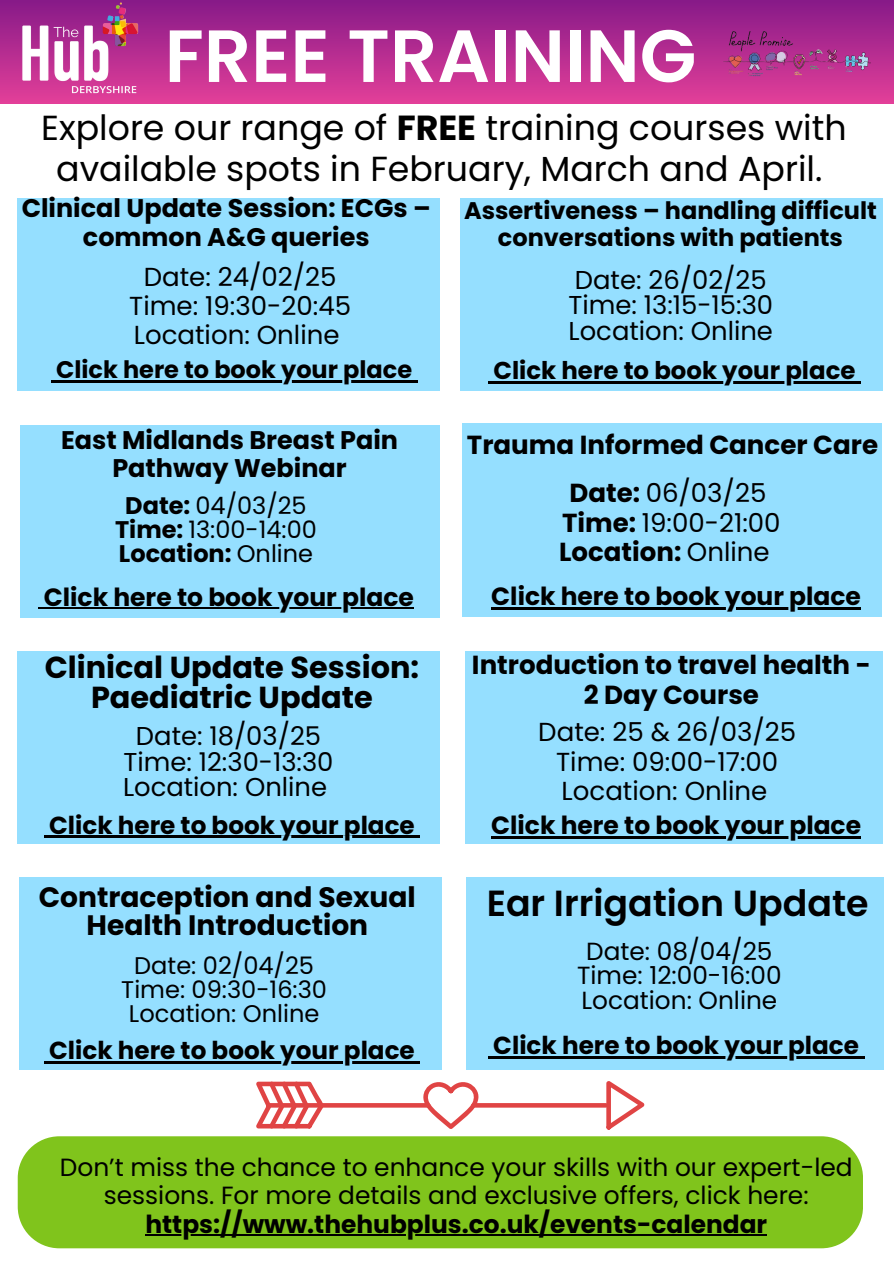
<style>
.page{position:relative;width:894px;height:1264px;background:#fff}
.page>*{position:absolute;margin:0;border:0;box-sizing:border-box;transform-origin:0 0}
.t1{font:600 73.8px "Poppins";color:#fff}
.t2{font:600 36.3px "Poppins";color:#000}
.t3{font:34.8px/40.3px "Poppins";color:#000;text-align:center}
.t4{font:700 30.3px/29.8px "Poppins";color:#000;text-align:center}
.t5{font:700 28.05px/27.6px "Poppins";color:#000;text-align:center}
.t6{font:26.1px/29.2px "Poppins";color:#000;text-align:center}
.t7{font:700 26.1px/29.7px "Poppins";color:#000;text-align:center}
.t8{font:25.8px "Poppins";color:#000}
.t9{font:700 25.5px/28.7px "Poppins";color:#000;text-align:center}
.t10{font:700 24.9px "Poppins";color:#000}
.t11{font:24.9px/28.8px "Poppins";color:#000;text-align:center}
.t12{font:24.75px "Poppins";color:#000}
.t13{font:700 24.6px "Poppins";color:#000}
.t14{font:700 24.45px "Poppins";color:#000}
.t15{font:24.15px "Poppins";color:#000}
.t16{font:700 24px/27px "Poppins";color:#000;text-align:center}
.t17{font:24px "Poppins";color:#000}
.s1{font-weight:700}
.s2{font-weight:400}
</style>
<div class="page">
<div style="left:0;top:0;width:893px;height:104px;background:linear-gradient(to bottom,#861a88,#e23f99)"></div>
<img style="left:0;top:0;width:181px;height:100px">
<img style="left:723px;top:32px;width:147px;height:46px">
<div style="left:460px;top:198px;width:422px;height:192px;background:#95dfff"></div>
<div style="left:18px;top:1136px;width:844px;height:112px;background:#80c41c;border-radius:42px"></div>
<div style="left:18px;top:198px;width:422px;height:192px;background:#95dfff"></div>
<div style="left:20px;top:425px;width:419px;height:192px;background:#95dfff"></div>
<div style="left:465px;top:651px;width:417px;height:192px;background:#95dfff"></div>
<div style="left:462px;top:423px;width:419px;height:194px;background:#95dfff"></div>
<div style="left:18px;top:651px;width:421px;height:192px;background:#95dfff"></div>
<div style="left:466px;top:877px;width:417px;height:192px;background:#95dfff"></div>
<div style="left:20px;top:877px;width:421px;height:192px;background:#95dfff"></div>
<svg style="left:256px;top:1081px;width:388px;height:49px"></svg>
<hr style="left:145px;top:1234px;width:622px;height:1px;background:#000">
<hr style="left:56px;top:380px;width:356px;height:2px;background:#000">
<hr style="left:493px;top:381px;width:362px;height:2px;background:#000">
<hr style="left:491px;top:607px;width:369px;height:3px;background:#000">
<hr style="left:44px;top:607px;width:370px;height:1px;background:#000">
<hr style="left:491px;top:836px;width:369px;height:2px;background:#000">
<svg style="left:44px;top:835px;width:5px;height:3px"></svg>
<hr style="left:49px;top:835px;width:366px;height:3px;background:#000">
<svg style="left:415px;top:835px;width:5px;height:3px"></svg>
<hr style="left:49px;top:1061px;width:366px;height:2px;background:#000">
<hr style="left:493px;top:1056px;width:365px;height:2px;background:#000">
<svg style="left:858px;top:1056px;width:6px;height:2px"></svg>
<p class="t1" style="left:165px;top:4px;width:533px">FREE TRAINING</p>
<h1 class="t3" style="left:41px;top:108px;width:806px">Explore our range of <span class="s1">FREE</span> training courses with available spots in February, March and April.</h1>
<h5 class="t9" style="left:22px;top:194px;width:410px">Clinical Update Session: ECGs – common A&amp;G queries</h5>
<p class="t6" style="left:129px;top:262px;width:223px">Date: 24/02/25<br>Time: 19:30-20:45<br>Location: Online</p>
<h5 class="t16" style="left:56px;top:356px;width:357px">Click here to book your place</h5>
<h5 class="t9" style="left:61px;top:425px;width:338px">East Midlands Breast Pain<br>Pathway Webinar</h5>
<h5 class="t17" style="left:125px;top:489px;width:183px"><span class="s1">Date:</span> 04/03/25</h5>
<h5 class="t17" style="left:115px;top:512px;width:203px"><span class="s1">Time:</span> 13:00-14:00</h5>
<h4 class="t16" style="left:119px;top:539px;width:195px">Location: <span class="s2">Online</span></h4>
<p class="t10" style="left:44px;top:579px;width:371px">Click here to book your place</p>
<h5 class="t4" style="left:45px;top:652px;width:376px">Clinical Update Session:<br>Paediatric Update</h5>
<h4 class="t8" style="left:136px;top:718px;width:187px">Date: 18/03/25</h4>
<p class="t8" style="left:123px;top:743px;width:211px">Time: 12:30-13:30</p>
<p class="t8" style="left:123px;top:769px;width:205px">Location: Online</p>
<h5 class="t13" style="left:49px;top:807px;width:367px">Click here to book your place</h5>
<h5 class="t5" style="left:39px;top:883px;width:378px">Contraception and Sexual<br>Health Introduction</h5>
<h2 class="t15" style="left:134px;top:948px;width:181px">Date: 02/04/25</h2>
<p class="t15" style="left:121px;top:972px;width:207px">Time: 09:30-16:30</p>
<p class="t15" style="left:129px;top:996px;width:192px">Location: Online</p>
<p class="t13" style="left:49px;top:1033px;width:367px">Click here to book your place</p>
<p class="t16" style="left:464px;top:197px;width:414px">Assertiveness – handling difficult conversations with patients</p>
<p class="t8" style="left:574px;top:261px;width:193px">Date: 26/02/25</p>
<p class="t8" style="left:568px;top:287px;width:206px">Time: 13:15-15:30</p>
<h5 class="t8" style="left:568px;top:313px;width:206px">Location: Online</h5>
<h5 class="t14" style="left:493px;top:353px;width:363px">Click here to book your place</h5>
<p class="t7" style="left:467px;top:430px;width:412px">Trauma Informed Cancer Care</p>
<p class="t6" style="left:569px;top:478px;width:198px"><span class="s1">Date:</span> 06/03/25</p>
<p class="t6" style="left:559px;top:508px;width:223px;text-align:left"><span class="s1">Time:</span> 19:00-21:00<br><span class="s1">Location:</span> Online</p>
<p class="t10" style="left:491px;top:579px;width:371px">Click here to book your place</p>
<p class="t7" style="left:472px;top:650px;width:400px">Introduction to travel health -<br>2 Day Course</p>
<h5 class="t6" style="left:538px;top:717px;width:259px">Date: 25 &amp; 26/03/25<br>Time: 09:00-17:00<br>Location: Online</h5>
<p class="t10" style="left:491px;top:807px;width:371px">Click here to book your place</p>
<p class="t2" style="left:486px;top:877px;width:383px">Ear Irrigation Update</p>
<p class="t12" style="left:586px;top:933px;width:188px">Date: 08/04/25</p>
<p class="t12" style="left:577px;top:958px;width:206px">Time: 12:00-16:00</p>
<p class="t12" style="left:581px;top:982px;width:197px">Location: Online</p>
<p class="t13" style="left:493px;top:1028px;width:367px">Click here to book your place</p>
<p class="t11" style="left:60px;top:1152px;width:794px">Don’t miss the chance to enhance your skills with our expert-led sessions. For more details and exclusive offers, click here:</p>
<h3 class="t10" style="left:145px;top:1206px;width:623px">https://www.thehubplus.co.uk/events-calendar</h3>
</div>
